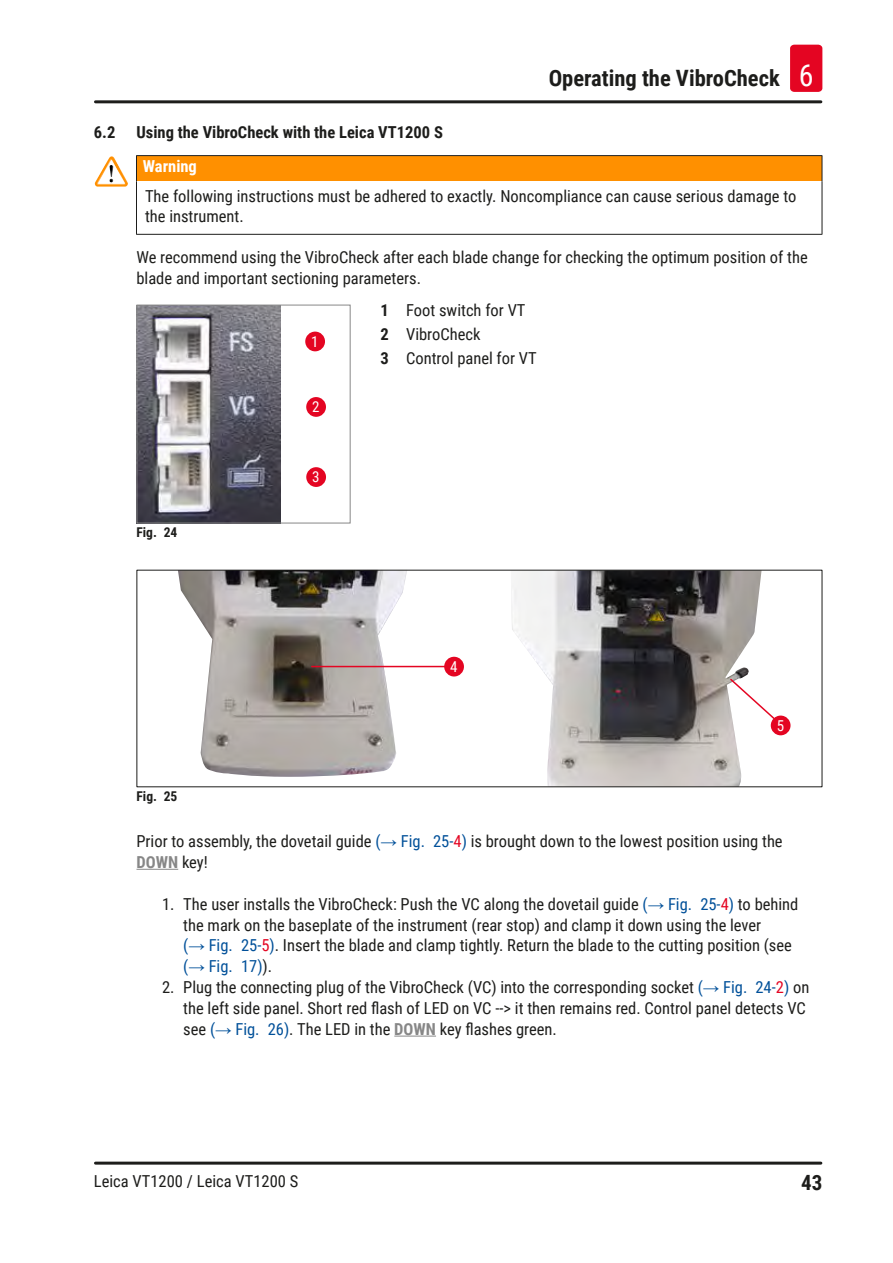
<style>
.page{position:relative;width:893px;height:1263px;background:#fff}
.page>*{position:absolute;margin:0;border:0;box-sizing:border-box;transform-origin:0 0}
.t1{font:700 22.5px "Roboto Condensed";color:#1d1d1b}
.t2{font:700 21px "Roboto Condensed";color:#1d1d1b}
.Description_text{font:16.5px/20.9px "Roboto Condensed";color:#1d1d1b}
.Source_of_danger{font:16.5px/19.8px "Roboto Condensed";color:#1d1d1b}
.Table_heading{font:700 16.5px "Roboto Condensed";color:#1d1d1b}
.Table_text{font:16.5px "Roboto Condensed";color:#1d1d1b}
.Signalword__no_use_a{font:700 16.5px "Roboto Condensed";color:#fff}
.t3{font:15px "Roboto Condensed";color:#fff}
.t4{font:700 13.5px "Roboto Condensed";color:#1d1d1b}
.s1{font-weight:400;font-size:30px;color:#fff}
.s2{color:#005099}
.s3{font-family:"Arial";color:#005099}
.s4{color:#e40522}
.s5{font-weight:700;color:#878787}
</style>
<div class="page">
<hr style="left:95px;top:100px;width:726px;height:3px;background:#1d1d1b">
<hr style="left:95px;top:1161px;width:726px;height:3px;background:#1d1d1b">
<div style="left:790px;top:45px;width:32px;height:47px;background:#e40522;border-radius:4px"></div>
<hr style="left:136px;top:869px;width:42px;height:1px;background:#878787">
<hr style="left:394px;top:1036px;width:42px;height:1px;background:#878787">
<div style="left:136px;top:156px;width:686px;height:25px;background:#ff9000"></div>
<svg style="left:136px;top:156px;width:1px;height:25px"></svg>
<hr style="left:136px;top:181px;width:1px;height:53px;background:#1d1d1b">
<hr style="left:822px;top:181px;width:1px;height:53px;background:#1d1d1b">
<hr style="left:136px;top:234px;width:686px;height:1px;background:#1d1d1b">
<hr style="left:136px;top:155px;width:686px;height:1px;background:#1d1d1b">
<svg style="left:822px;top:156px;width:1px;height:25px"></svg>
<img style="left:97px;top:156px;width:14px;height:23px">
<img style="left:139px;top:307px;width:141px;height:214px">
<div style="left:137px;top:305px;width:214px;height:218px;border:1px solid #878787"></div>
<div style="left:305px;top:332px;width:20px;height:19px;background:#e40522;border-radius:50%"></div>
<div style="left:306px;top:397px;width:20px;height:20px;background:#e40522;border-radius:50%"></div>
<div style="left:306px;top:467px;width:20px;height:20px;background:#e40522;border-radius:50%"></div>
<img style="left:178px;top:572px;width:229px;height:205px">
<img style="left:511px;top:572px;width:251px;height:213px">
<div style="left:136px;top:570px;width:686px;height:217px;border:1px solid #1d1d1b"></div>
<svg style="left:729px;top:677px;width:45px;height:45px"></svg>
<hr style="left:312px;top:666px;width:135px;height:1px;background:#e40522">
<div style="left:444px;top:657px;width:20px;height:19px;background:#e40522;border-radius:50%"></div>
<div style="left:771px;top:715px;width:19px;height:20px;background:#e40522;border-radius:50%"></div>
<h1 class="t1" style="left:549px;top:63px;width:266px">Operating the VibroCheck <span class="s1">6</span></h1>
<p class="Table_heading" style="left:94px;top:121px;width:23px">6.2</p>
<p class="Table_heading" style="left:136px;top:121px;width:308px">Using the VibroCheck with the Leica VT1200 S</p>
<p class="Signalword__no_use_a" style="left:143px;top:155px;width:56px">Warning</p>
<p class="Source_of_danger" style="left:145px;top:185px;width:653px">The following instructions must be adhered to exactly. Noncompliance can cause serious damage to the instrument.</p>
<p class="Description_text" style="left:136px;top:246px;width:673px">We recommend using the VibroCheck after each blade change for checking the optimum position of the blade and important sectioning parameters.</p>
<p class="t4" style="left:136px;top:523px;width:42px">Fig. 24</p>
<p class="t4" style="left:137px;top:787px;width:42px">Fig. 25</p>
<p class="t3" style="left:311px;top:331px;width:9px">1</p>
<p class="t3" style="left:312px;top:396px;width:9px">2</p>
<p class="t3" style="left:312px;top:466px;width:9px">3</p>
<p class="Table_heading" style="left:381px;top:299px;width:10px">1</p>
<p class="Table_text" style="left:406px;top:299px;width:121px">Foot switch for VT</p>
<p class="Table_heading" style="left:381px;top:323px;width:10px">2</p>
<p class="Table_text" style="left:406px;top:323px;width:76px">VibroCheck</p>
<p class="Table_heading" style="left:381px;top:346px;width:10px">3</p>
<p class="Table_text" style="left:406px;top:346px;width:132px">Control panel for VT</p>
<p class="t3" style="left:450px;top:656px;width:9px">4</p>
<p class="t3" style="left:777px;top:715px;width:9px">5</p>
<p class="Description_text" style="left:136px;top:830px;width:648px">Prior to assembly, the dovetail guide <span class="s2">(</span><span class="s3">→</span> <span class="s2">Fig. 25‑</span><span class="s4">4</span><span class="s2">)</span> is brought down to the lowest position using the<br><span class="s5">DOWN</span> key!</p>
<p class="Description_text" style="left:183px;top:893px;width:617px;text-indent:-21px">1. The user installs the VibroCheck: Push the VC along the dovetail guide <span class="s2">(</span><span class="s3">→</span> <span class="s2">Fig. 25‑</span><span class="s4">4</span><span class="s2">)</span> to behind the mark on the baseplate of the instrument (rear stop) and clamp it down using the lever<br><span class="s2">(</span><span class="s3">→</span> <span class="s2">Fig. 25‑</span><span class="s4">5</span><span class="s2">)</span>. Insert the blade and clamp tightly. Return the blade to the cutting position (see <span class="s2">(</span><span class="s3">→</span> <span class="s2">Fig. 17)</span>).</p>
<p class="Description_text" style="left:183px;top:976px;width:628px;text-indent:-21px">2. Plug the connecting plug of the VibroCheck (VC) into the corresponding socket <span class="s2">(</span><span class="s3">→</span> <span class="s2">Fig. 24‑</span><span class="s4">2</span><span class="s2">)</span> on the left side panel. Short red flash of LED on VC --&gt; it then remains red. Control panel detects VC see <span class="s2">(</span><span class="s3">→</span> <span class="s2">Fig. 26)</span>. The LED in the <span class="s5">DOWN</span> key flashes green.</p>
<p class="Description_text" style="left:94px;top:1170px;width:206px">Leica VT1200 / Leica VT1200 S</p>
<p class="t2" style="left:801px;top:1168px;width:23px">43</p>
</div>
